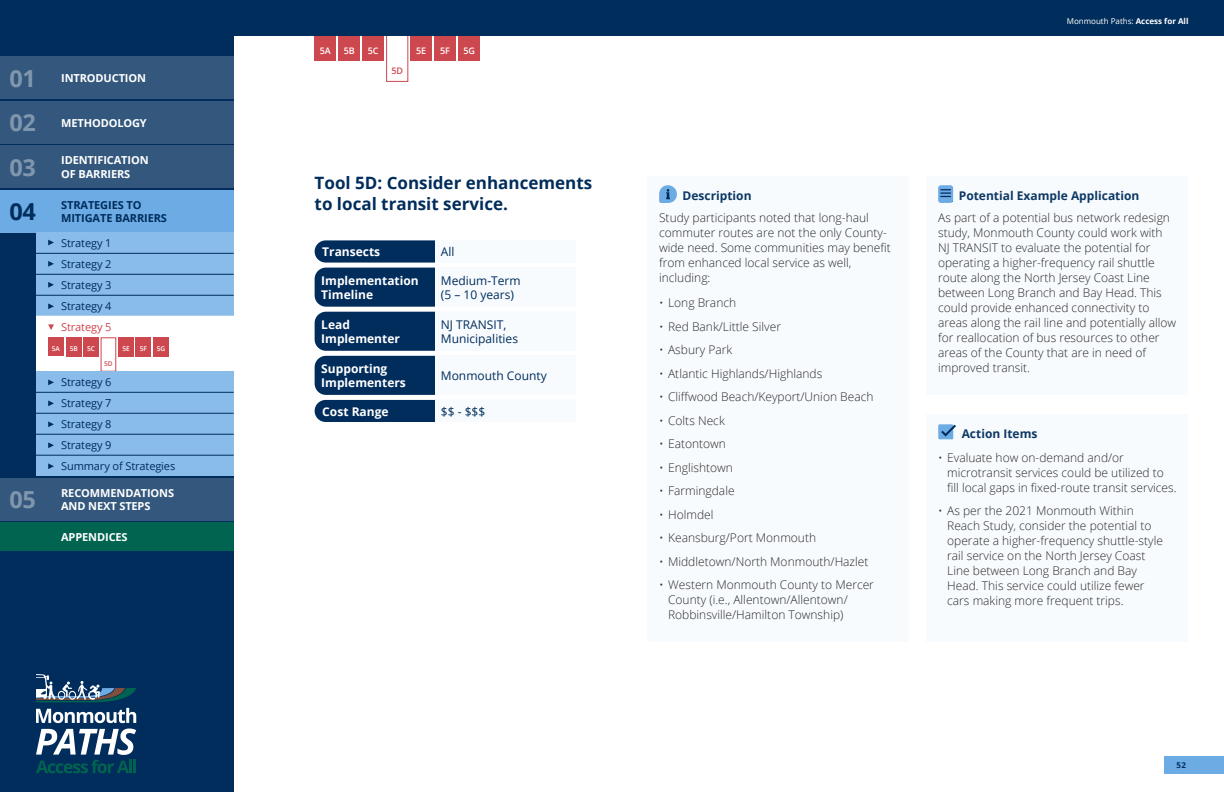
<style>
.page{position:relative;width:1224px;height:792px;background:#fff}
.page>*{position:absolute;margin:0;border:0;box-sizing:border-box;transform-origin:0 0}
._1-Chapter-NONUM{font:700 17px/21px "Open Sans";color:#002d5c}
.Body{font:300 12px/15px "Open Sans";color:#292829}
.Toolkit_Sub_heading_2{font:700 12px/14px "Open Sans";color:#fff}
.Sub_Heading{font:12px/14px "Open Sans";color:#002d5c}
.Bold_Body{font:700 12px "Open Sans";color:#0d3864}
.t1{font:700 11px/13.2px "Open Sans";letter-spacing:-.01em;color:#fff}
.t2{font:11px/21px "Open Sans";letter-spacing:-.01em;color:#002d5c;text-align:justify}
.t3{font:700 11px/13.2px "Open Sans";letter-spacing:-.01em;color:#002d5c}
.t4{font:11px "Open Sans";letter-spacing:-.01em;color:#cd474e}
.t5{font:600 9px "Open Sans";letter-spacing:-.01em;color:#fff}
.t6{font:600 9px "Open Sans";color:#cd474e}
.t7{font:8px "Open Sans";color:#fff}
.t8{font:700 8px "Open Sans";color:#002d5c}
.t9{font:600 6.5px "Open Sans";letter-spacing:-.01em;color:#fff}
.t10{font:600 6.5px "Open Sans";color:#cd474e}
.s1{font-size:23.5px;color:#8096ad}
.s2{font-weight:700}
</style>
<div class="page">
<div style="left:435px;top:240px;width:141px;height:23px;background:#f8fbfe"></div>
<div style="left:435px;top:268px;width:141px;height:39px;background:#f8fbfe"></div>
<div style="left:435px;top:312px;width:141px;height:39px;background:#f8fbfe"></div>
<div style="left:435px;top:356px;width:141px;height:39px;background:#f8fbfe"></div>
<svg style="left:315px;top:240px;width:120px;height:182px;background:#214871"></svg>
<div style="left:435px;top:400px;width:141px;height:22px;background:#f8fbfe"></div>
<div style="left:315px;top:14px;width:21px;height:47px;background:#cd474e"></div>
<div style="left:338px;top:14px;width:22px;height:47px;background:#cd474e"></div>
<div style="left:362px;top:14px;width:22px;height:47px;background:#cd474e"></div>
<div style="left:386px;top:33px;width:22px;height:49px;border:1px solid #cd474e"></div>
<div style="left:410px;top:14px;width:22px;height:47px;background:#cd474e"></div>
<div style="left:434px;top:14px;width:22px;height:47px;background:#cd474e"></div>
<div style="left:458px;top:14px;width:22px;height:47px;background:#cd474e"></div>
<div style="left:648px;top:176px;width:261px;height:466px;background:#f8fbfe"></div>
<div style="left:926px;top:176px;width:262px;height:219px;background:#f8fbfe"></div>
<svg style="left:659px;top:185px;width:18px;height:18px"></svg>
<div style="left:927px;top:415px;width:261px;height:227px;background:#f8fbfe"></div>
<div style="left:938px;top:424px;width:15px;height:15px;background:#6dabe4"></div>
<svg style="left:941px;top:425px;width:15px;height:12px"></svg>
<svg style="left:938px;top:185px;width:15px;height:18px"></svg>
<div style="left:0;top:0;width:234px;height:792px;background:#002d5c"></div>
<div style="left:0;top:0;width:612px;height:36px;background:#002e5c"></div>
<div style="left:36px;top:316px;width:198px;height:56px;background:#fff"></div>
<div style="left:48px;top:337px;width:16px;height:19px;background:#cd474e"></div>
<div style="left:101px;top:337px;width:15px;height:35px;background:#fff;border:1px solid #cd474e"></div>
<div style="left:118px;top:337px;width:16px;height:20px;background:#cd474e"></div>
<div style="left:136px;top:337px;width:15px;height:20px;background:#cd474e"></div>
<div style="left:153px;top:337px;width:16px;height:20px;background:#cd474e"></div>
<div style="left:0;top:190px;width:234px;height:43px;background:#6dabe4"></div>
<div style="left:36px;top:233px;width:198px;height:20px;background:#8abce9"></div>
<svg style="left:48px;top:240px;width:6px;height:5px"></svg>
<div style="left:36px;top:254px;width:198px;height:20px;background:#8abce9"></div>
<svg style="left:48px;top:261px;width:6px;height:6px"></svg>
<div style="left:36px;top:275px;width:198px;height:20px;background:#8abce9"></div>
<svg style="left:48px;top:282px;width:6px;height:6px"></svg>
<div style="left:36px;top:296px;width:198px;height:20px;background:#8abce9"></div>
<svg style="left:48px;top:303px;width:6px;height:6px"></svg>
<svg style="left:48px;top:324px;width:6px;height:6px"></svg>
<div style="left:36px;top:372px;width:198px;height:20px;background:#8abce9"></div>
<svg style="left:48px;top:380px;width:6px;height:5px"></svg>
<div style="left:36px;top:393px;width:198px;height:20px;background:#8abce9"></div>
<svg style="left:48px;top:400px;width:6px;height:6px"></svg>
<div style="left:36px;top:414px;width:198px;height:20px;background:#8abce9"></div>
<svg style="left:48px;top:421px;width:6px;height:6px"></svg>
<div style="left:36px;top:434px;width:198px;height:21px;background:#8abce9"></div>
<svg style="left:48px;top:442px;width:6px;height:6px"></svg>
<div style="left:36px;top:455px;width:198px;height:21px;background:#8abce9"></div>
<svg style="left:48px;top:463px;width:6px;height:6px"></svg>
<hr style="left:36px;top:434px;width:198px;height:1px;background:#002d5c">
<hr style="left:36px;top:455px;width:198px;height:1px;background:#002d5c">
<div style="left:0;top:101px;width:234px;height:43px;background:#33577d"></div>
<div style="left:0;top:146px;width:234px;height:42px;background:#33577d"></div>
<div style="left:0;top:57px;width:234px;height:42px;background:#33577d"></div>
<div style="left:66px;top:337px;width:15px;height:20px;background:#cd474e"></div>
<div style="left:83px;top:337px;width:16px;height:20px;background:#cd474e"></div>
<div style="left:1164px;top:756px;width:60px;height:18px;background:#6dabe4"></div>
<div style="left:612px;top:0;width:612px;height:36px;background:#002e5c"></div>
<div style="left:0;top:522px;width:234px;height:29px;background:#006450"></div>
<div style="left:0;top:478px;width:234px;height:42px;background:#33577d"></div>
<svg style="left:36px;top:674px;width:100px;height:49px"></svg>
<svg style="left:36px;top:729px;width:100px;height:44px"></svg>
<p class="t1" style="left:9px;top:71px;width:138px"><span class="s1">01</span> INTRODUCTION</p>
<p class="t1" style="left:9px;top:116px;width:139px"><span class="s1">02</span> METHODOLOGY</p>
<p class="t1" style="left:9px;top:154px;width:141px;text-indent:52px">IDENTIFICATION<br><sup>03</sup> OF BARRIERS</p>
<p class="t3" style="left:9px;top:198px;width:159px;text-indent:52px">STRATEGIES TO<br><sup>04</sup> MITIGATE BARRIERS</p>
<p class="t2" style="left:61px;top:232px;width:52px">Strategy 1<br>Strategy 2<br>Strategy 3<br>Strategy 4</p>
<p class="t4" style="left:61px;top:319px;width:52px">Strategy 5</p>
<p class="t9" style="left:52px;top:344px;width:9px">5A</p>
<p class="t9" style="left:70px;top:345px;width:9px">5B</p>
<p class="t9" style="left:87px;top:345px;width:9px">5C</p>
<p class="t10" style="left:104px;top:360px;width:10px">5D</p>
<p class="t9" style="left:122px;top:345px;width:9px">5E</p>
<p class="t9" style="left:140px;top:345px;width:9px">5F</p>
<p class="t9" style="left:157px;top:345px;width:10px">5G</p>
<p class="t2" style="left:61px;top:371px;width:116px;text-align:left">Strategy 6<br>Strategy 7<br>Strategy 8<br>Strategy 9<br>Summary of Strategies</p>
<p class="t1" style="left:9px;top:486px;width:166px;text-indent:52px">RECOMMENDATIONS<br><sup>05</sup> AND NEXT STEPS</p>
<p class="t1" style="left:61px;top:530px;width:68px">APPENDICES</p>
<p class="t5" style="left:320px;top:45px;width:12px">5A</p>
<p class="t5" style="left:344px;top:45px;width:12px">5B</p>
<p class="t5" style="left:368px;top:45px;width:12px">5C</p>
<p class="t6" style="left:391px;top:65px;width:13px">5D</p>
<p class="t5" style="left:416px;top:45px;width:12px">5E</p>
<p class="t5" style="left:440px;top:45px;width:11px">5F</p>
<p class="t5" style="left:463px;top:45px;width:13px">5G</p>
<p class="_1-Chapter-NONUM" style="left:315px;top:172px;width:279px">Tool 5D: Consider enhancements to local transit service.</p>
<p class="Toolkit_Sub_heading_2" style="left:322px;top:244px;width:59px">Transects</p>
<p class="Sub_Heading" style="left:441px;top:244px;width:15px">All</p>
<p class="Toolkit_Sub_heading_2" style="left:321px;top:273px;width:99px">Implementation<br>Timeline</p>
<p class="Sub_Heading" style="left:441px;top:273px;width:81px">Medium-Term (5 – 10 years)</p>
<p class="Toolkit_Sub_heading_2" style="left:321px;top:317px;width:80px">Lead<br>Implementer</p>
<p class="Sub_Heading" style="left:441px;top:317px;width:79px">NJ TRANSIT,<br>Municipalities</p>
<p class="Toolkit_Sub_heading_2" style="left:321px;top:361px;width:86px">Supporting<br>Implementers</p>
<p class="Sub_Heading" style="left:441px;top:368px;width:107px">Monmouth County</p>
<p class="Toolkit_Sub_heading_2" style="left:322px;top:404px;width:68px">Cost Range</p>
<p class="Sub_Heading" style="left:441px;top:404px;width:46px">$$ - $$$</p>
<p class="t7" style="left:1066px;top:16px;width:123px">Monmouth Paths: <span class="s2">Access for All</span></p>
<p class="Bold_Body" style="left:682px;top:187px;width:70px">Description</p>
<p class="Body" style="left:659px;top:210px;width:233px">Study participants noted that long-haul commuter routes are not the only County&shy;wide need. Some communities may benefit from enhanced local service as well, including:</p>
<p class="Body" style="left:659px;top:295px;width:79px">• Long Branch</p>
<p class="Body" style="left:659px;top:319px;width:123px">• Red Bank/Little Silver</p>
<p class="Body" style="left:659px;top:342px;width:75px">• Asbury Park</p>
<p class="Body" style="left:659px;top:366px;width:165px">• Atlantic Highlands/Highlands</p>
<p class="Body" style="left:659px;top:389px;width:216px">• Cliffwood Beach/Keyport/Union Beach</p>
<p class="Body" style="left:659px;top:413px;width:67px">• Colts Neck</p>
<p class="Body" style="left:659px;top:436px;width:68px">• Eatontown</p>
<p class="Body" style="left:659px;top:460px;width:75px">• Englishtown</p>
<p class="Body" style="left:659px;top:483px;width:77px">• Farmingdale</p>
<p class="Body" style="left:659px;top:507px;width:56px">• Holmdel</p>
<p class="Body" style="left:659px;top:530px;width:158px">• Keansburg/Port Monmouth</p>
<p class="Body" style="left:659px;top:554px;width:211px">• Middletown/North Monmouth/Hazlet</p>
<p class="Body" style="left:668px;top:577px;width:207px;text-indent:-9px">• Western Monmouth County to Mercer<br>County (i.e., Allentown/Allentown/<br>Robbinsville/Hamilton Township)</p>
<p class="Bold_Body" style="left:958px;top:187px;width:182px">Potential Example Application</p>
<p class="Body" style="left:938px;top:210px;width:240px">As part of a potential bus network redesign study, Monmouth County could work with NJ TRANSIT to evaluate the potential for operating a higher-frequency rail shuttle route along the North Jersey Coast Line between Long Branch and Bay Head. This could provide enhanced connectivity to areas along the rail line and potentially allow for reallocation of bus resources to other areas of the County that are in need of improved transit.</p>
<p class="Bold_Body" style="left:961px;top:425px;width:77px">Action Items</p>
<p class="Body" style="left:947px;top:449px;width:231px;text-indent:-9px">• Evaluate how on-demand and/or microtransit services could be utilized to fill local gaps in fixed-route transit services.</p>
<p class="Body" style="left:947px;top:503px;width:217px;text-indent:-9px">• As per the 2021 Monmouth Within Reach Study, consider the potential to operate a higher-frequency shuttle-style rail service on the North Jersey Coast Line between Long Branch and Bay Head. This service could utilize fewer cars making more frequent trips.</p>
<p class="t8" style="left:1176px;top:760px;width:11px">52</p>
</div>
